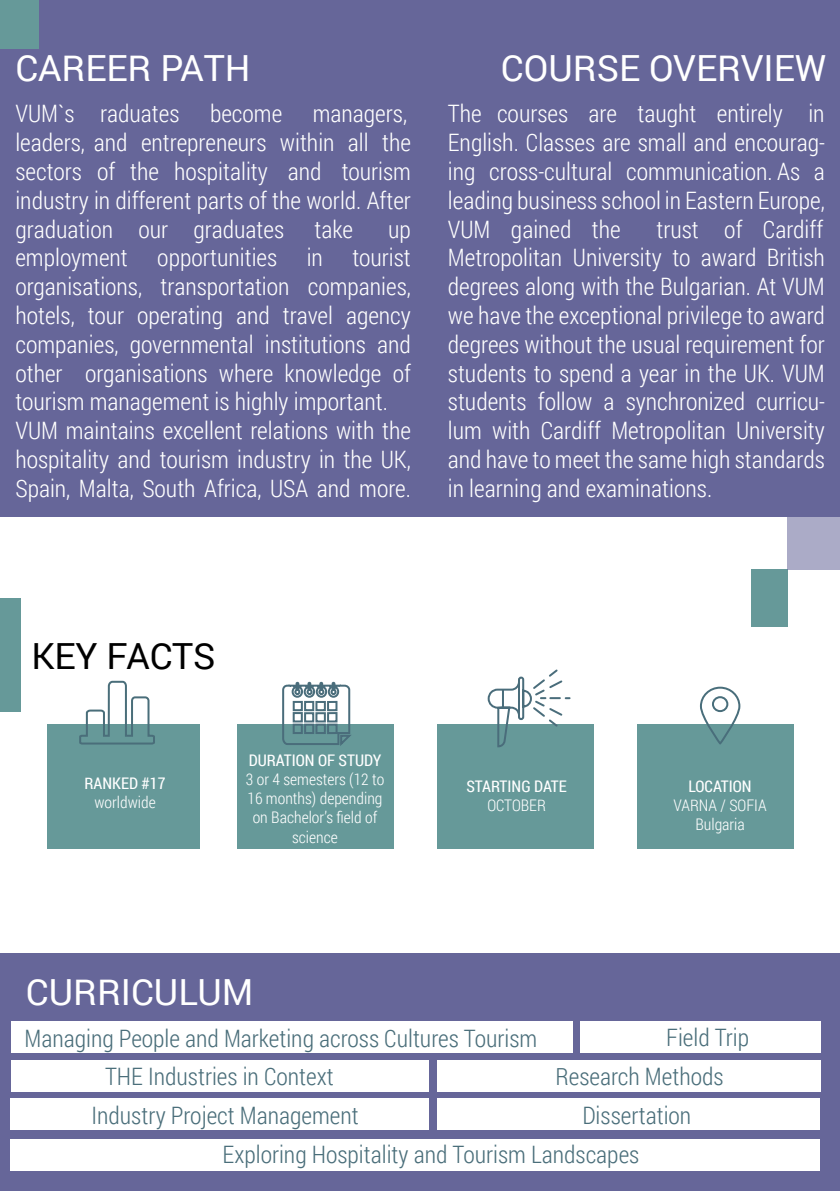
<style>
.page{position:relative;width:840px;height:1191px;background:#fff}
.page>*{position:absolute;margin:0;border:0;box-sizing:border-box;transform-origin:0 0}
.t1{font:36px "Roboto";color:#fff}
.t2{font:36px "Roboto";letter-spacing:-.005em;color:#000}
.t3{font:300 24px/28.8px "Roboto Condensed";color:#fff;text-align:justify}
.t4{font:300 24px/38px "Roboto Condensed";color:#4a6e7a}
.t5{font:300 16px/19.2px "Roboto Condensed";color:#fff;text-align:center}
.t6{font:16px "Roboto Condensed";color:#fff}
</style>
<div class="page">
<div style="left:0;top:0;width:839px;height:516px;background:#669"></div>
<div style="left:47px;top:723px;width:152px;height:125px;background:#699"></div>
<div style="left:0;top:598px;width:20px;height:114px;background:#699"></div>
<hr style="left:839px;top:12px;width:1px;height:113px;background:#699">
<div style="left:0;top:0;width:38px;height:48px;background:#699"></div>
<div style="left:751px;top:569px;width:36px;height:58px;background:#699"></div>
<div style="left:787px;top:516px;width:52px;height:53px;background:#ababc7"></div>
<div style="left:0;top:954px;width:839px;height:237px;background:#669"></div>
<div style="left:11px;top:1021px;width:561px;height:31px;background:#fff"></div>
<div style="left:12px;top:1060px;width:416px;height:31px;background:#fff"></div>
<div style="left:10px;top:1098px;width:418px;height:32px;background:#fff"></div>
<div style="left:10px;top:1139px;width:426px;height:31px;background:#fff"></div>
<div style="left:579px;top:1021px;width:240px;height:31px;background:#fff"></div>
<div style="left:436px;top:1060px;width:384px;height:31px;background:#fff"></div>
<div style="left:437px;top:1098px;width:382px;height:32px;background:#fff"></div>
<div style="left:435px;top:1139px;width:384px;height:31px;background:#fff"></div>
<div style="left:237px;top:723px;width:157px;height:125px;background:#699"></div>
<div style="left:437px;top:723px;width:156px;height:125px;background:#699"></div>
<div style="left:636px;top:723px;width:157px;height:125px;background:#699"></div>
<svg style="left:486px;top:669px;width:85px;height:79px"></svg>
<svg style="left:281px;top:681px;width:73px;height:65px"></svg>
<svg style="left:698px;top:686px;width:43px;height:59px"></svg>
<svg style="left:78px;top:680px;width:78px;height:65px"></svg>
<h1 class="t1" style="left:15px;top:43px;width:236px">CAREER PATH</h1>
<h1 class="t1" style="left:500px;top:43px;width:327px">COURSE OVERVIEW</h1>
<p class="t3" style="left:15px;top:99px;width:165px">VUM`s raduates</p>
<p class="t3" style="left:210px;top:99px;width:74px">become</p>
<p class="t3" style="left:447px;top:99px;width:378px">The courses are taught entirely in English. Classes are small and encourag&shy;ing cross-cultural communication. As a leading business school in Eastern Europe, VUM gained the</p>
<p class="t3" style="left:15px;top:99px;width:397px;text-align:left;text-indent:297px">managers, leaders, and entrepreneurs within all the sectors of the hospitality and tourism industry in different parts of the world. After graduation our graduates</p>
<p class="t3" style="left:447px;top:214px;width:378px;text-indent:208px">trust of Cardiff Metropolitan University to award British degrees along with the Bulgarian. At VUM we have the exceptional privilege to award degrees without the usual requirement for students to spend a year in the UK. VUM students follow a synchronized curricu&shy;lum with Cardiff Metropolitan University and have to meet the same high standards in learning and examinations.</p>
<p class="t3" style="left:314px;top:214px;width:40px">take</p>
<p class="t3" style="left:15px;top:214px;width:397px;text-align:left;text-indent:372px">up employment opportunities in tourist organisations, transportation companies, hotels, tour operating and travel agency companies, governmental institutions and other organisations where knowledge of tourism management is highly important.<br>VUM maintains excellent relations with the hospitality and tourism industry in the UK, Spain, Malta, South Africa, USA and more.</p>
<h1 class="t2" style="left:31px;top:631px;width:185px">KEY FACTS</h1>
<p class="t6" style="left:84px;top:772px;width:82px">RANKED #17</p>
<p class="t5" style="left:94px;top:792px;width:63px">worldwide</p>
<p class="t6" style="left:248px;top:749px;width:134px">DURATION OF STUDY</p>
<p class="t5" style="left:246px;top:769px;width:140px">3 or 4 semesters (12 to<br>16 months) depending on Bachelor’s field of science</p>
<p class="t6" style="left:466px;top:775px;width:102px">STARTING DATE</p>
<p class="t5" style="left:487px;top:795px;width:60px">OCTOBER</p>
<p class="t6" style="left:688px;top:775px;width:65px">LOCATION</p>
<p class="t5" style="left:673px;top:795px;width:95px">VARNA / SOFIA<br>Bulgaria</p>
<h1 class="t1" style="left:26px;top:967px;width:229px">CURRICULUM</h1>
<p class="t4" style="left:105px;top:1018px;width:433px;text-indent:-80px">Managing People and Marketing across Cultures Tourism<br>THE Industries in Context</p>
<p class="t4" style="left:555px;top:1017px;width:195px;line-height:39px;text-indent:111px">Field Trip<br>Research Methods</p>
<p class="t4" style="left:222px;top:1095px;width:418px;line-height:39.2px;text-indent:-131px">Industry Project Management<br>Exploring Hospitality and Tourism Landscapes</p>
<p class="t4" style="left:582px;top:1095px;width:110px">Dissertation</p>
</div>
